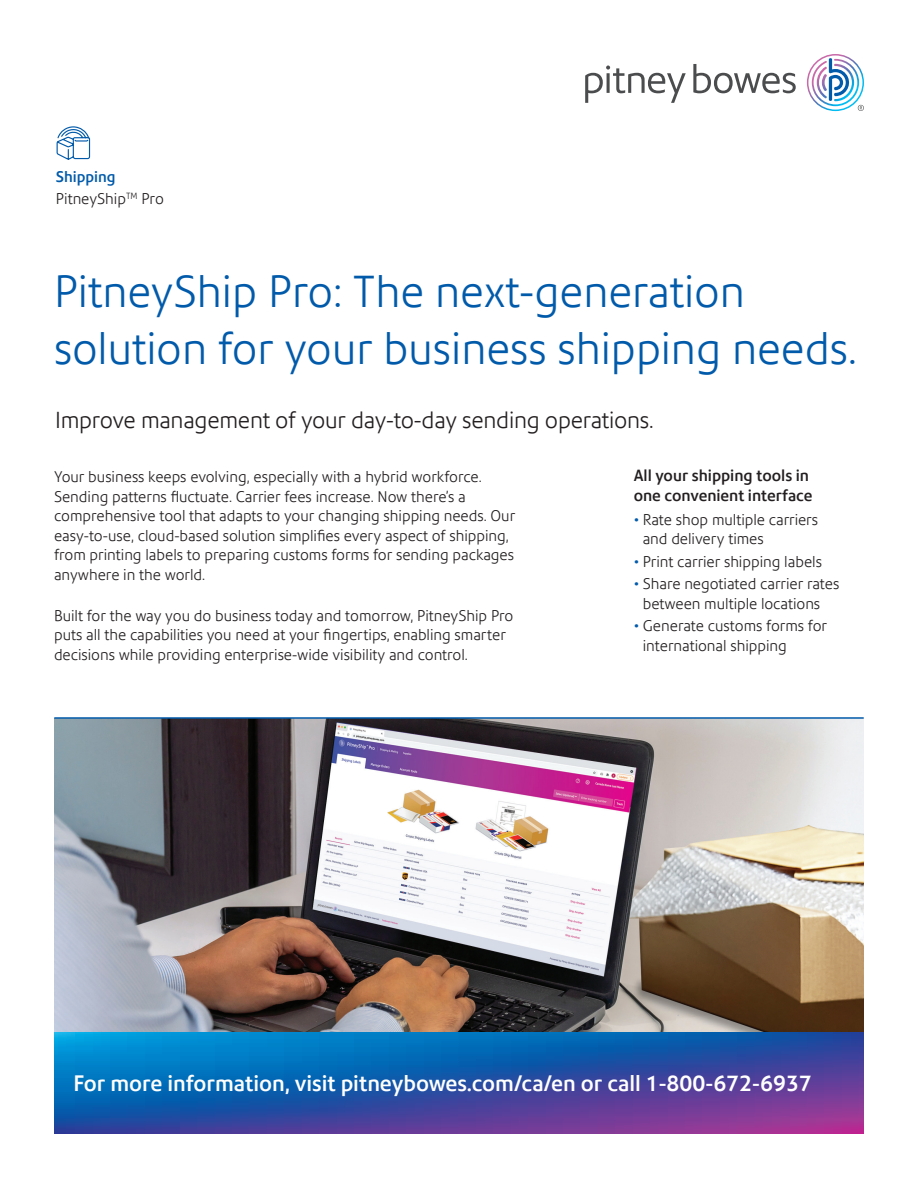
<style>
.page{position:relative;width:918px;height:1188px;background:#fff}
.page>*{position:absolute;margin:0;border:0;box-sizing:border-box;transform-origin:0 0}
.Regular_title_36_40{font:300 43.5px/57px "Precision Sans";color:#015aaa}
.Subtitle_15_20{font:300 22.5px "Precision Sans";letter-spacing:-.01em;color:#231f20}
.Call_to_action_15_20{font:500 21.75px "Precision Sans";color:#fff}
.Subhead_15_20{font:500 15.75px/19.5px "Precision Sans";color:#231f20}
.Large_body_12_15{font:300 15px/19.5px "Precision Sans";color:#231f20}
.Sub_category_10_15{font:300 15px "Precision Sans";color:#231f20}
.Sub_category_10_15-2{font:500 15px "Precision Sans";color:#015aaa}
.s1{color:#015aaa}
</style>
<div class="page">
<img style="left:54px;top:718px;width:810px;height:315px">
<svg style="left:54px;top:1033px;width:810px;height:101px;background:#2c55a9"></svg>
<svg style="left:56px;top:126px;width:35px;height:34px"></svg>
<hr style="left:55px;top:717px;width:808px;height:2px;background:#015aaa">
<svg style="left:585px;top:64px;width:211px;height:39px"></svg>
<svg style="left:807px;top:54px;width:57px;height:57px"></svg>
<p class="Sub_category_10_15-2" style="left:56px;top:167px;width:61px">Shipping</p>
<p class="Sub_category_10_15" style="left:56px;top:190px;width:109px">PitneyShip<sup>TM</sup> Pro</p>
<p class="Regular_title_36_40" style="left:54px;top:263px;width:804px">PitneyShip Pro: The next-generation solution for your business shipping needs.</p>
<p class="Subtitle_15_20" style="left:55px;top:406px;width:600px">Improve management of your day-to-day sending operations.</p>
<p class="Subhead_15_20" style="left:634px;top:466px;width:180px">All your shipping tools in one convenient interface</p>
<p class="Large_body_12_15" style="left:643px;top:510px;width:177px;text-indent:-9px"><span class="s1">•</span> Rate shop multiple carriers and delivery times</p>
<p class="Large_body_12_15" style="left:634px;top:552px;width:190px"><span class="s1">•</span> Print carrier shipping labels</p>
<p class="Large_body_12_15" style="left:643px;top:574px;width:198px;text-indent:-9px"><span class="s1">•</span> Share negotiated carrier rates between multiple locations</p>
<p class="Large_body_12_15" style="left:643px;top:616px;width:186px;text-indent:-9px"><span class="s1">•</span> Generate customs forms for international shipping</p>
<p class="Large_body_12_15" style="left:54px;top:467px;width:463px">Your business keeps evolving, especially with a hybrid workforce.<br>Sending patterns fluctuate. Carrier fees increase. Now there’s a comprehensive tool that adapts to your changing shipping needs. Our easy-to-use, cloud-based solution simplifies every aspect of shipping, from printing labels to preparing customs forms for sending packages anywhere in the world.</p>
<p class="Large_body_12_15" style="left:54px;top:606px;width:461px">Built for the way you do business today and tomorrow, PitneyShip Pro puts all the capabilities you need at your fingertips, enabling smarter decisions while providing enterprise-wide visibility and control.</p>
<p class="Call_to_action_15_20" style="left:73px;top:1070px;width:740px">For more information, visit pitneybowes.com/ca/en or call 1-800-672-6937</p>
</div>
